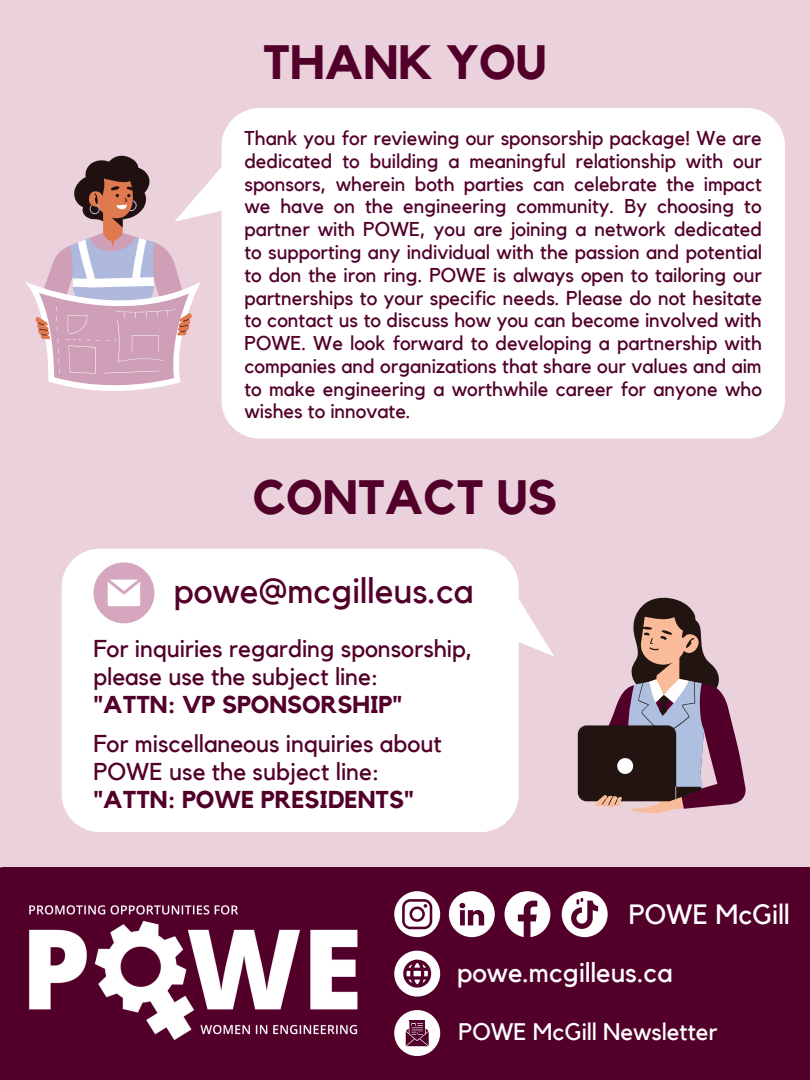
<style>
.page{position:relative;width:810px;height:1080px;background:#ead1dc}
.page>*{position:absolute;margin:0;border:0;box-sizing:border-box;transform-origin:0 0}
.t1{font:700 48.06px "Kollektif";color:#52002a}
.t2{font:35.31px "Kollektif";color:#52002a}
.t3{font:27.81px "Kollektif";color:#fff}
.t4{font:27.25px "Kollektif";color:#fff}
.t5{font:24.31px/27.8px "Kollektif";color:#52002a}
.t6{font:700 24.31px "Kollektif";color:#52002a}
.t7{font:23.88px "Kollektif";color:#fff}
.t8{font:19.94px/22.8px "Kollektif";color:#52002a;text-align:justify}
</style>
<div class="page">
<svg style="left:578px;top:597px;width:168px;height:217px"></svg>
<div style="left:222px;top:108px;width:563px;height:330px;background:#fff;border-radius:38px"></div>
<div style="left:62px;top:549px;width:457px;height:283px;background:#fff;border-radius:38px"></div>
<svg style="left:93px;top:562px;width:61px;height:61px"></svg>
<svg style="left:518px;top:597px;width:36px;height:60px"></svg>
<svg style="left:25px;top:156px;width:197px;height:246px"></svg>
<div style="left:0;top:867px;width:810px;height:213px;background:#52002a"></div>
<svg style="left:394px;top:951px;width:46px;height:46px"></svg>
<svg style="left:394px;top:1010px;width:46px;height:46px"></svg>
<svg style="left:394px;top:891px;width:46px;height:46px"></svg>
<svg style="left:449px;top:891px;width:46px;height:46px"></svg>
<svg style="left:505px;top:891px;width:45px;height:46px"></svg>
<img style="left:29px;top:905px;width:329px;height:136px">
<div style="left:562px;top:891px;width:46px;height:46px;background:#fff;border-radius:50%"></div>
<svg style="left:571px;top:898px;width:27px;height:31px"></svg>
<p class="t1" style="left:263px;top:40px;width:285px">THANK YOU</p>
<p class="t8" style="left:244px;top:128px;width:519px">Thank you for reviewing our sponsorship package! We are dedicated to building a meaningful relationship with our sponsors, wherein both parties can celebrate the impact we have on the engineering community. By choosing to partner with POWE, you are joining a network dedicated to supporting any individual with the passion and potential to don the iron ring. POWE is always open to tailoring our partnerships to your specific needs. Please do not hesitate to contact us to discuss how you can become involved with POWE. We look forward to developing a partnership with companies and organizations that share our values and aim to make engineering a worthwhile career for anyone who wishes to innovate.</p>
<p class="t1" style="left:253px;top:475px;width:306px">CONTACT US</p>
<p class="t2" style="left:174px;top:574px;width:301px">powe@mcgilleus.ca</p>
<p class="t5" style="left:93px;top:636px;width:381px">For inquiries regarding sponsorship, please use the subject line:</p>
<p class="t6" style="left:93px;top:693px;width:310px">"ATTN: VP SPONSORSHIP"</p>
<p class="t5" style="left:93px;top:731px;width:350px">For miscellaneous inquiries about<br>POWE use the subject line:</p>
<p class="t6" style="left:93px;top:788px;width:322px">"ATTN: POWE PRESIDENTS"</p>
<p class="t3" style="left:629px;top:902px;width:163px">POWE McGill</p>
<p class="t4" style="left:457px;top:960px;width:217px">powe.mcgilleus.ca</p>
<p class="t7" style="left:458px;top:1020px;width:261px">POWE McGill Newsletter</p>
</div>
